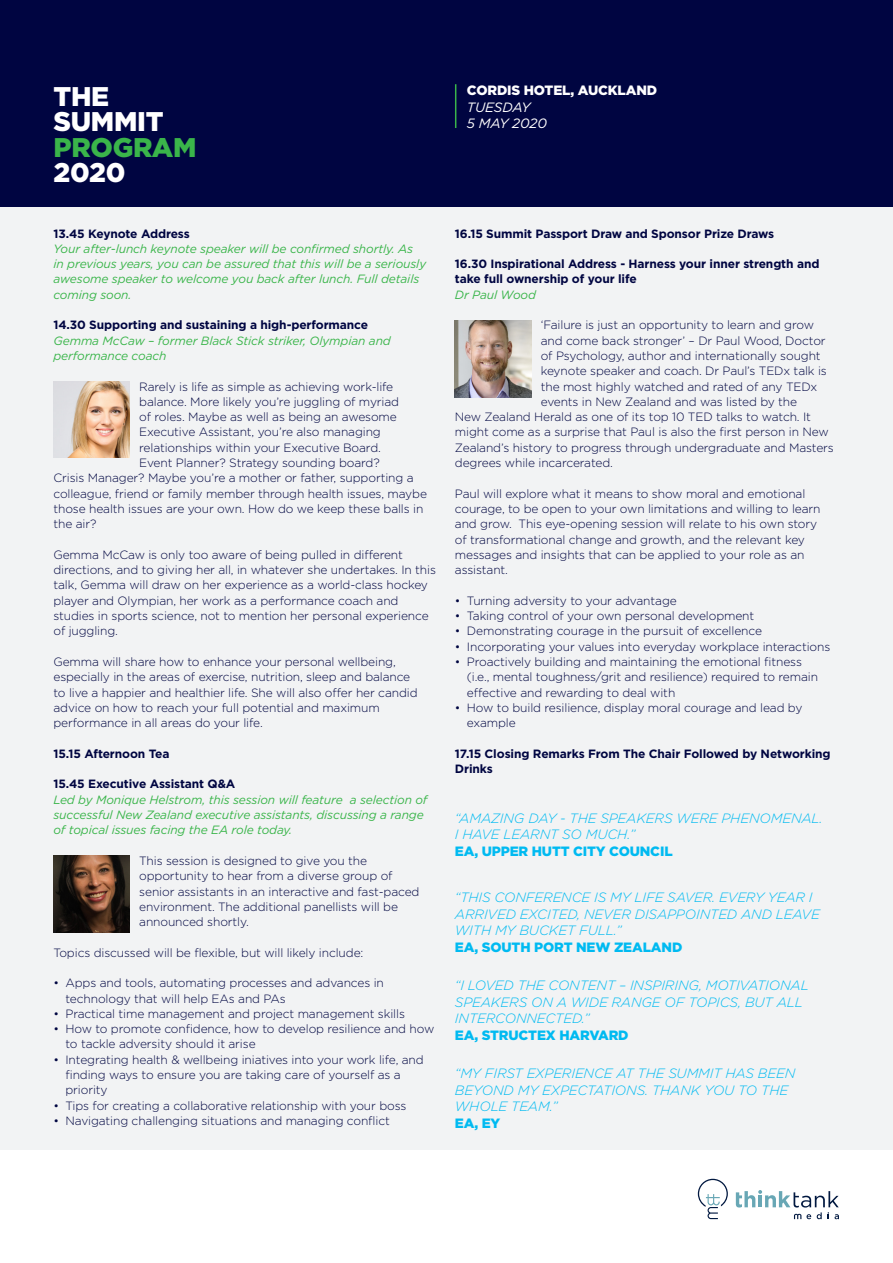
<style>
.page{position:relative;width:893px;height:1263px;background:#fff}
.page>*{position:absolute;margin:0;border:0;box-sizing:border-box;transform-origin:0 0}
.t1{font:900 27px "Gotham";letter-spacing:-.01em;color:#fff}
.t2{font:900 27px "Gotham";letter-spacing:-.01em;color:#3ab54a}
.t3{font:italic 300 13.5px/16.5px "Gotham";letter-spacing:-.01em;color:#00baf1}
.t4{font:900 13.5px "Gotham";letter-spacing:-.01em;color:#00baf1}
.t5{font:900 13.5px "Gotham";letter-spacing:-.01em;color:#fff}
.t6{font:italic 13.5px "Gotham";letter-spacing:-.01em;color:#fff}
.t7{font:300 12px/15.3px "Gotham";letter-spacing:-.01em;color:#000541}
.t8{font:italic 12px/15.3px "Gotham";letter-spacing:-.01em;color:#3ab54a}
.t9{font:700 12px/15.3px "Gotham";letter-spacing:-.01em;color:#000541}
</style>
<div class="page">
<svg style="left:698px;top:1179px;width:30px;height:40px"></svg>
<svg style="left:736px;top:1190px;width:103px;height:29px"></svg>
<div style="left:0;top:206px;width:893px;height:944px;background:#f2f3f4"></div>
<div style="left:0;top:0;width:893px;height:207px;background:#000541"></div>
<img style="left:53px;top:381px;width:77px;height:77px">
<hr style="left:455px;top:84px;width:1px;height:44px;background:#3ab54a">
<img style="left:455px;top:321px;width:76px;height:76px">
<img style="left:53px;top:856px;width:77px;height:76px">
<p class="t1" style="left:53px;top:78px;width:57px">THE</p>
<p class="t1" style="left:53px;top:103px;width:112px">SUMMIT</p>
<p class="t2" style="left:53px;top:129px;width:145px">PROGRAM</p>
<p class="t1" style="left:53px;top:154px;width:74px">2020</p>
<p class="t9" style="left:53px;top:226px;width:138px">13.45 Keynote Address</p>
<p class="t8" style="left:53px;top:241px;width:374px">Your after-lunch keynote speaker will be confirmed shortly. As in previous years, you can be assured that this will be a seriously awesome speaker to welcome you back after lunch. Full details coming soon.</p>
<p class="t9" style="left:53px;top:317px;width:316px">14.30 Supporting and sustaining a high-performance</p>
<p class="t8" style="left:53px;top:333px;width:339px">Gemma McCaw – former Black Stick striker, Olympian and performance coach</p>
<p class="t7" style="left:139px;top:378px;width:256px">Rarely is life as simple as achieving work-life</p>
<p class="t7" style="left:139px;top:394px;width:261px">balance. More likely you’re juggling of myriad</p>
<p class="t7" style="left:139px;top:409px;width:259px">of roles. Maybe as well as being an awesome</p>
<p class="t7" style="left:139px;top:424px;width:243px">Executive Assistant, you’re also managing</p>
<p class="t7" style="left:139px;top:440px;width:243px">relationships within your Executive Board.</p>
<p class="t7" style="left:139px;top:455px;width:242px">Event Planner? Strategy sounding board?</p>
<p class="t7" style="left:53px;top:470px;width:362px">Crisis Manager? Maybe you’re a mother or father, supporting a</p>
<p class="t7" style="left:53px;top:485px;width:375px">colleague, friend or family member through health issues, maybe</p>
<p class="t7" style="left:53px;top:501px;width:371px">those health issues are your own. How do we keep these balls in</p>
<p class="t7" style="left:53px;top:516px;width:45px">the air?</p>
<p class="t7" style="left:53px;top:547px;width:384px">Gemma McCaw is only too aware of being pulled in different directions, and to giving her all, in whatever she undertakes. In this talk, Gemma will draw on her experience as a world-class hockey player and Olympian, her work as a performance coach and studies in sports science, not to mention her personal experience of juggling.</p>
<p class="t7" style="left:53px;top:654px;width:366px">Gemma will share how to enhance your personal wellbeing, especially in the areas of exercise, nutrition, sleep and balance to live a happier and healthier life. She will also offer her candid advice on how to reach your full potential and maximum performance in all areas do your life.</p>
<p class="t9" style="left:53px;top:746px;width:117px">15.15 Afternoon Tea</p>
<p class="t9" style="left:53px;top:776px;width:183px">15.45 Executive Assistant Q&amp;A</p>
<p class="t8" style="left:53px;top:792px;width:375px">Led by Monique Helstrom, this session will feature a selection of successful New Zealand executive assistants, discussing a range of topical issues facing the EA role today.</p>
<p class="t7" style="left:139px;top:853px;width:282px">This session is designed to give you the opportunity to hear from a diverse group of senior assistants in an interactive and fast-paced environment. The additional panellists will be announced shortly.</p>
<p class="t7" style="left:53px;top:944px;width:311px">Topics discussed will be flexible, but will likely include:</p>
<p class="t7" style="left:65px;top:975px;width:320px;text-indent:-12px">• Apps and tools, automating processes and advances in technology that will help EAs and PAs</p>
<p class="t7" style="left:53px;top:1006px;width:353px">• Practical time management and project management skills</p>
<p class="t7" style="left:65px;top:1021px;width:370px;text-indent:-12px">• How to promote confidence, how to develop resilience and how to tackle adversity should it arise</p>
<p class="t7" style="left:65px;top:1052px;width:360px;text-indent:-12px">• Integrating health &amp; wellbeing iniatives into your work life, and finding ways to ensure you are taking care of yourself as a priority</p>
<p class="t7" style="left:53px;top:1097px;width:354px">• Tips for creating a collaborative relationship with your boss</p>
<p class="t7" style="left:53px;top:1113px;width:338px">• Navigating challenging situations and managing conflict</p>
<p class="t5" style="left:467px;top:81px;width:192px">CORDIS HOTEL, AUCKLAND</p>
<p class="t6" style="left:467px;top:98px;width:65px">TUESDAY</p>
<p class="t6" style="left:467px;top:115px;width:82px">5 MAY 2020</p>
<p class="t9" style="left:455px;top:226px;width:321px">16.15 Summit Passport Draw and Sponsor Prize Draws</p>
<p class="t9" style="left:455px;top:256px;width:366px">16.30 Inspirational Address - Harness your inner strength and take full ownership of your life</p>
<p class="t8" style="left:455px;top:287px;width:83px">Dr Paul Wood</p>
<p class="t7" style="left:541px;top:317px;width:275px">‘Failure is just an opportunity to learn and grow</p>
<p class="t7" style="left:541px;top:332px;width:286px">and come back stronger’ – Dr Paul Wood, Doctor</p>
<p class="t7" style="left:541px;top:348px;width:281px">of Psychology, author and internationally sought</p>
<p class="t7" style="left:541px;top:363px;width:288px">keynote speaker and coach. Dr Paul’s TEDx talk is</p>
<p class="t7" style="left:541px;top:378px;width:278px">the most highly watched and rated of any TEDx</p>
<p class="t7" style="left:541px;top:394px;width:258px">events in New Zealand and was listed by the</p>
<p class="t7" style="left:455px;top:409px;width:358px">New Zealand Herald as one of its top 10 TED talks to watch. It</p>
<p class="t7" style="left:455px;top:424px;width:375px">might come as a surprise that Paul is also the first person in New</p>
<p class="t7" style="left:455px;top:440px;width:380px">Zealand’s history to progress through undergraduate and Masters</p>
<p class="t7" style="left:455px;top:455px;width:159px">degrees while incarcerated.</p>
<p class="t7" style="left:455px;top:485px;width:367px">Paul will explore what it means to show moral and emotional courage, to be open to your own limitations and willing to learn and grow. This eye-opening session will relate to his own story of transformational change and growth, and the relevant key messages and insights that can be applied to your role as an assistant.</p>
<p class="t7" style="left:455px;top:593px;width:223px">• Turning adversity to your advantage</p>
<p class="t7" style="left:455px;top:608px;width:301px">• Taking control of your own personal development</p>
<p class="t7" style="left:455px;top:623px;width:309px">• Demonstrating courage in the pursuit of excellence</p>
<p class="t7" style="left:455px;top:638px;width:377px">• Incorporating your values into everyday workplace interactions</p>
<p class="t7" style="left:467px;top:654px;width:353px;text-indent:-12px">• Proactively building and maintaining the emotional fitness (i.e., mental toughness/grit and resilience) required to remain effective and rewarding to deal with</p>
<p class="t7" style="left:467px;top:700px;width:337px;text-indent:-12px">• How to build resilience, display moral courage and lead by example</p>
<p class="t9" style="left:455px;top:746px;width:377px">17.15 Closing Remarks From The Chair Followed by Networking<br>Drinks</p>
<p class="t3" style="left:455px;top:809px;width:369px">“AMAZING DAY - THE SPEAKERS WERE PHENOMENAL.</p>
<p class="t3" style="left:455px;top:826px;width:182px">I HAVE LEARNT SO MUCH.”</p>
<p class="t4" style="left:455px;top:842px;width:219px">EA, UPPER HUTT CITY COUNCIL</p>
<p class="t3" style="left:455px;top:889px;width:366px">“THIS CONFERENCE IS MY LIFE SAVER. EVERY YEAR I<br>ARRIVED EXCITED, NEVER DISAPPOINTED AND LEAVE<br>WITH MY BUCKET FULL.”</p>
<p class="t4" style="left:455px;top:938px;width:229px">EA, SOUTH PORT NEW ZEALAND</p>
<p class="t3" style="left:455px;top:977px;width:355px">“I LOVED THE CONTENT – INSPIRING, MOTIVATIONAL<br>SPEAKERS ON A WIDE RANGE OF TOPICS, BUT ALL<br>INTERCONNECTED.”</p>
<p class="t4" style="left:455px;top:1026px;width:175px">EA, STRUCTEX HARVARD</p>
<p class="t3" style="left:455px;top:1065px;width:342px">“MY FIRST EXPERIENCE AT THE SUMMIT HAS BEEN<br>BEYOND MY EXPECTATIONS. THANK YOU TO THE<br>WHOLE TEAM.”</p>
<p class="t4" style="left:455px;top:1114px;width:47px">EA, EY</p>
</div>
